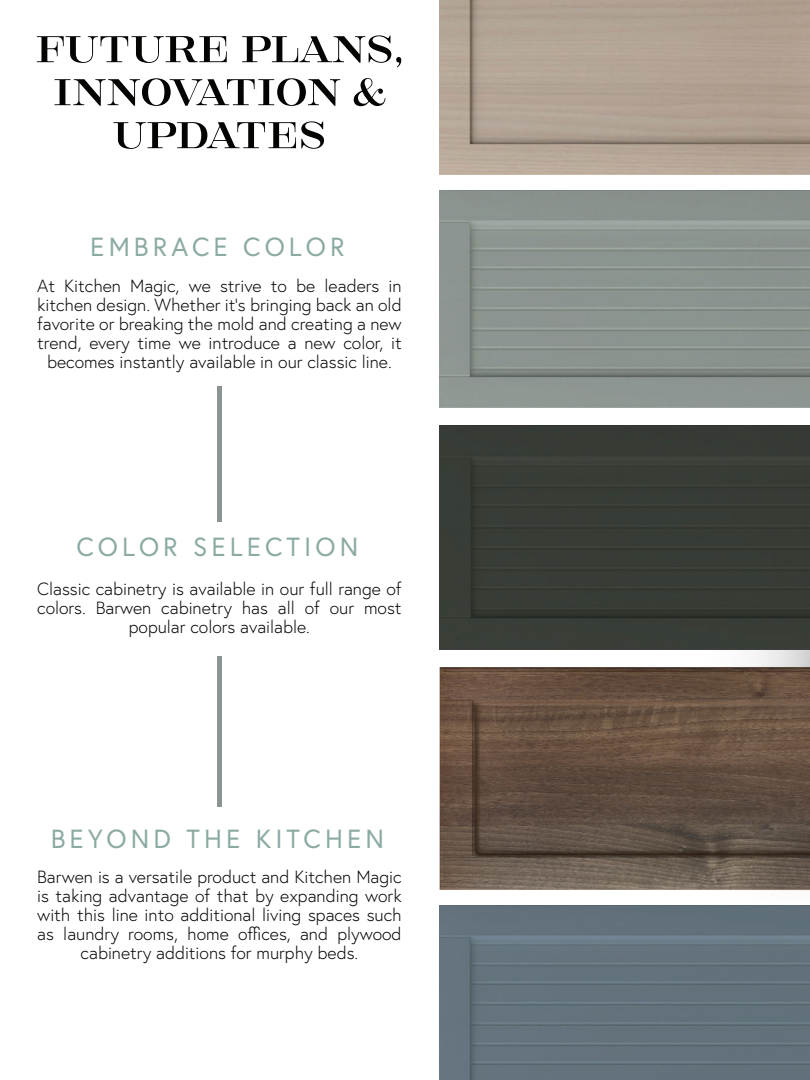
<style>
.page{position:relative;width:810px;height:1080px;background:#fff}
.page>*{position:absolute;margin:0;border:0;box-sizing:border-box;transform-origin:0 0}
.t1{font:56.5px/43px "Inglesa Caps Variable";letter-spacing:-.02em;color:#040503;text-align:center}
.t2{font:26.2px "Europa";letter-spacing:.155em;color:#8caaa4}
.t3{font:300 17.65px/19px "Europa";color:#040503;text-align:center}
</style>
<div class="page">
<img style="left:439px;top:649px;width:371px;height:242px">
<img style="left:439px;top:905px;width:371px;height:175px">
<img style="left:439px;top:191px;width:371px;height:217px">
<div style="left:439px;top:426px;width:371px;height:223px;background:#373c36"></div>
<img style="left:439px;top:0;width:371px;height:175px">
<div style="left:217px;top:386px;width:5px;height:136px;background:#8c9491"></div>
<div style="left:217px;top:657px;width:5px;height:150px;background:#8c9491"></div>
<h1 class="t1" style="left:35px;top:25px;width:371px">FUTURE PLANS,<br>INNOVATION &amp;<br>UPDATES</h1>
<h2 class="t2" style="left:90px;top:230px;width:256px">EMBRACE COLOR</h2>
<p class="t3" style="left:37px;top:276px;width:366px">At Kitchen Magic, we strive to be leaders in kitchen design. Whether it’s bringing back an old favorite or breaking the mold and creating a new trend, every time we introduce a new color, it becomes instantly available in our classic line.</p>
<h2 class="t2" style="left:77px;top:530px;width:283px">COLOR SELECTION</h2>
<p class="t3" style="left:37px;top:579px;width:366px">Classic cabinetry is available in our full range of colors. Barwen cabinetry has all of our most popular colors available.</p>
<h2 class="t2" style="left:51px;top:822px;width:335px">BEYOND THE KITCHEN</h2>
<p class="t3" style="left:37px;top:867px;width:366px">Barwen is a versatile product and Kitchen Magic is taking advantage of that by expanding work with this line into additional living spaces such as laundry rooms, home offices, and plywood cabinetry additions for murphy beds.</p>
</div>
